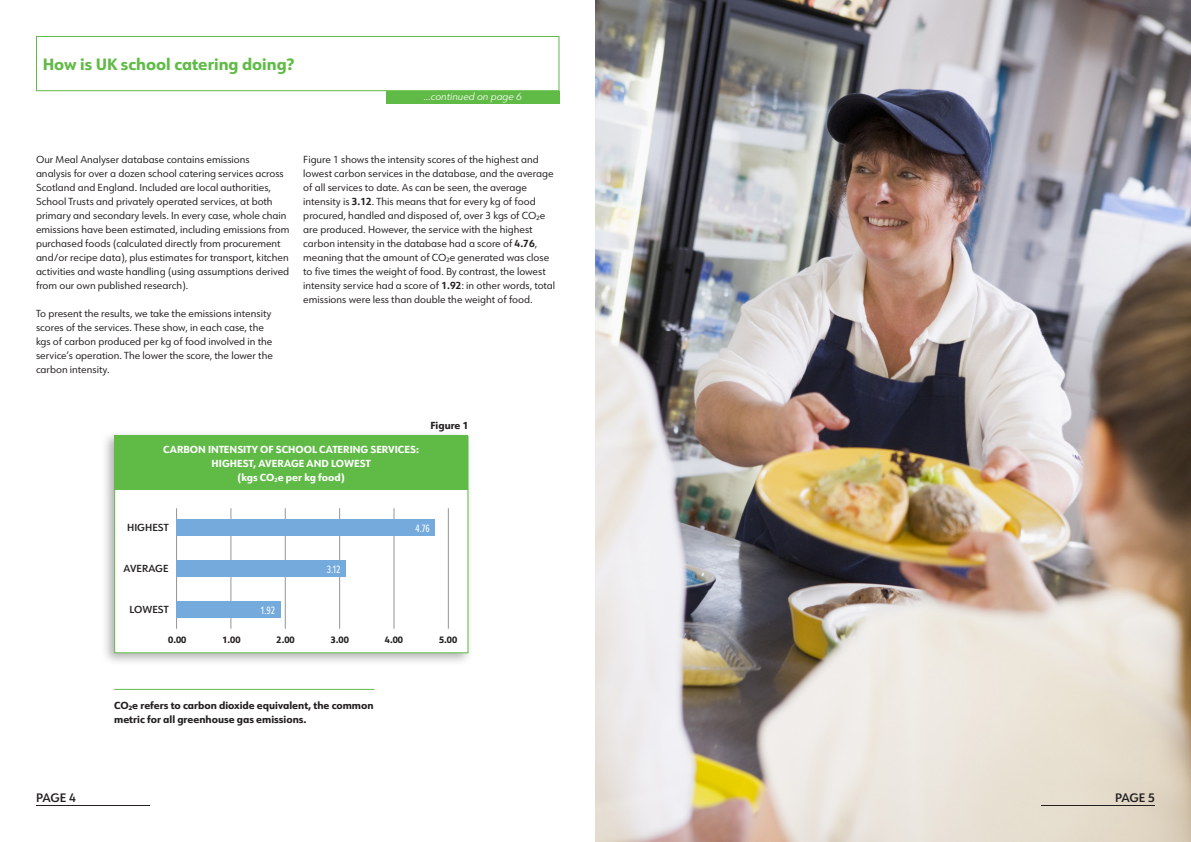
<style>
.page{position:relative;width:1191px;height:842px;background:#fff}
.page>*{position:absolute;margin:0;border:0;box-sizing:border-box;transform-origin:0 0}
.t1{font:800 16px "URW Form";color:#60bb46}
.t2{font:600 12px "URW Form";letter-spacing:-.025em;color:#231f20}
.t3{font:11px "Proxima Nova Ex Cn";color:#fff}
.t4{font:10px/14px "URW Form";color:#231f20}
.t5{font:800 10px/14px "URW Form";color:#231f20}
.t6{font:800 10px/14px "URW Form";color:#fff;text-align:center}
.t7{font:600 10px "URW Form";color:#231f20}
.t8{font:italic 300 10px "URW Form";color:#fff}
.t9{font:800 9px "URW Form";color:#231f20}
.s1{font-weight:700}
</style>
<div class="page">
<img style="left:595px;top:0;width:596px;height:842px">
<div style="left:36px;top:36px;width:523px;height:55px;border:1px solid #60bb46"></div>
<div style="left:386px;top:91px;width:173px;height:13px;background:#60bb46"></div>
<hr style="left:36px;top:805px;width:114px;height:1px;background:#231f20">
<hr style="left:1041px;top:805px;width:114px;height:1px;background:#231f20">
<div style="left:101px;top:430px;width:373px;height:237px;background:#231f20;opacity:.35"></div>
<div style="left:114px;top:436px;width:354px;height:217px;background:#fff;border:1px solid #60bb46"></div>
<hr style="left:176px;top:508px;width:1px;height:121px;background:#939598">
<hr style="left:285px;top:508px;width:1px;height:121px;background:#939598">
<hr style="left:394px;top:508px;width:1px;height:121px;background:#939598">
<hr style="left:231px;top:508px;width:1px;height:121px;background:#939598">
<hr style="left:339px;top:508px;width:1px;height:121px;background:#939598">
<hr style="left:448px;top:508px;width:1px;height:121px;background:#939598">
<div style="left:114px;top:436px;width:354px;height:54px;background:#60bb46"></div>
<div style="left:176px;top:520px;width:259px;height:16px;background:#74abdc"></div>
<div style="left:176px;top:601px;width:105px;height:16px;background:#74abdc"></div>
<div style="left:176px;top:560px;width:170px;height:17px;background:#74abdc"></div>
<hr style="left:114px;top:689px;width:260px;height:1px;background:#60bb46">
<h1 class="t1" style="left:43px;top:53px;width:253px">How is UK school catering doing?</h1>
<p class="t8" style="left:424px;top:90px;width:100px">...continued on page 6</p>
<p class="t4" style="left:36px;top:152px;width:255px">Our Meal Analyser database contains emissions<br>analysis for over a dozen school catering services across Scotland and England. Included are local authorities, School Trusts and privately operated services, at both primary and secondary levels. In every case, whole chain emissions have been estimated, including emissions from purchased foods (calculated directly from procurement and/or recipe data), plus estimates for transport, kitchen activities and waste handling (using assumptions derived from our own published research).</p>
<p class="t4" style="left:36px;top:306px;width:238px">To present the results, we take the emissions intensity scores of the services. These show, in each case, the kgs of carbon produced per kg of food involved in the service’s operation. The lower the score, the lower the carbon intensity.</p>
<p class="t4" style="left:303px;top:152px;width:253px">Figure 1 shows the intensity scores of the highest and lowest carbon services in the database, and the average of all services to date. As can be seen, the average intensity is <span class="s1">3.12</span>. This means that for every kg of food procured, handled and disposed of, over 3 kgs of CO₂e are produced. However, the service with the highest carbon intensity in the database had a score of <span class="s1">4.76</span>, meaning that the amount of CO₂e generated was close to five times the weight of food. By contrast, the lowest intensity service had a score of <span class="s1">1.92</span>: in other words, total emissions were less than double the weight of food.</p>
<p class="t5" style="left:430px;top:418px;width:39px">Figure 1</p>
<p class="t6" style="left:163px;top:441px;width:257px">CARBON INTENSITY OF SCHOOL CATERING SERVICES:<br>HIGHEST, AVERAGE AND LOWEST<br>(kgs CO<sub>2</sub>e per kg food)</p>
<p class="t7" style="left:127px;top:520px;width:43px">HIGHEST</p>
<p class="t7" style="left:124px;top:561px;width:46px">AVERAGE</p>
<p class="t7" style="left:130px;top:602px;width:41px">LOWEST</p>
<p class="t3" style="left:261px;top:602px;width:16px">1.92</p>
<p class="t3" style="left:327px;top:561px;width:15px">3.12</p>
<p class="t3" style="left:415px;top:520px;width:16px">4.76</p>
<p class="t9" style="left:168px;top:633px;width:20px">0.00</p>
<p class="t9" style="left:222px;top:633px;width:20px">1.00</p>
<p class="t9" style="left:276px;top:633px;width:20px">2.00</p>
<p class="t9" style="left:331px;top:633px;width:20px">3.00</p>
<p class="t9" style="left:385px;top:633px;width:20px">4.00</p>
<p class="t9" style="left:439px;top:633px;width:20px">5.00</p>
<p class="t5" style="left:114px;top:698px;width:261px">CO₂e refers to carbon dioxide equivalent, the common metric for all greenhouse gas emissions.</p>
<p class="t2" style="left:36px;top:789px;width:41px">PAGE 4</p>
<p class="t2" style="left:1115px;top:789px;width:41px">PAGE 5</p>
</div>
